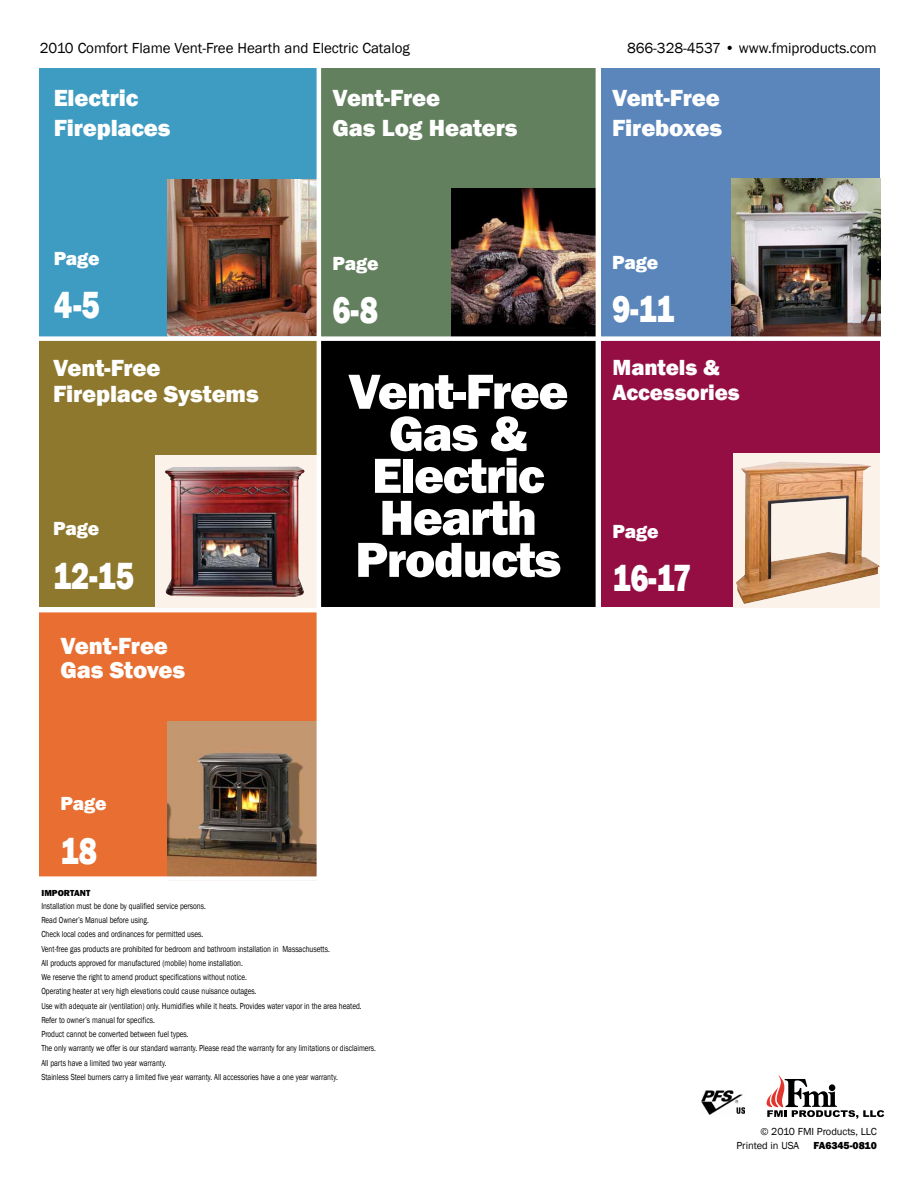
<style>
.page{position:relative;width:918px;height:1188px;background:#fff}
.page>*{position:absolute;margin:0;border:0;box-sizing:border-box;transform-origin:0 0}
.t1{font:800 51px/42px "Franklin Gothic";letter-spacing:-.025em;color:#fff;text-align:center}
.t2{font:800 39px "Franklin Gothic";letter-spacing:-.01em;color:#fff;scale:.8 1}
.t3{font:800 24px/29.4px "Franklin Gothic";letter-spacing:-.005em;color:#fff}
.t4{font:800 22.5px/24.9px "Franklin Gothic";letter-spacing:-.005em;color:#fff}
.t5{font:800 19.5px "Franklin Gothic";letter-spacing:-.005em;color:#fff}
.t6{font:15px "Franklin Gothic";letter-spacing:-.005em;color:#000}
.t7{font:10.5px/14.2px "Franklin Gothic";letter-spacing:-.005em;color:#000}
.t8{font:800 10.5px "Franklin Gothic";letter-spacing:-.005em;color:#000}
.t9{font:9px/14.2px "Franklin Gothic";letter-spacing:-.005em;color:#000;scale:.8 1}
.t10{font:800 9px "Franklin Gothic";color:#000}
</style>
<div class="page">
<div style="left:602px;top:338px;width:278px;height:270px;background:#940e44"></div>
<div style="left:39px;top:610px;width:278px;height:270px;background:#e86e31"></div>
<img style="left:168px;top:721px;width:149px;height:155px">
<div style="left:39px;top:69px;width:279px;height:270px;background:#3e9cc2"></div>
<div style="left:321px;top:69px;width:279px;height:270px;background:#63805e"></div>
<div style="left:602px;top:69px;width:278px;height:270px;background:#5a86bc"></div>
<div style="left:39px;top:338px;width:279px;height:270px;background:#8e782e"></div>
<div style="left:319px;top:338px;width:279px;height:270px;background:#000"></div>
<img style="left:451px;top:188px;width:145px;height:148px">
<img style="left:732px;top:179px;width:148px;height:157px">
<div style="left:734px;top:453px;width:146px;height:155px;background:#fbf2ea"></div>
<div style="left:155px;top:456px;width:162px;height:153px;background:#fbf2ea"></div>
<img style="left:165px;top:466px;width:140px;height:131px">
<img style="left:167px;top:180px;width:149px;height:156px">
<div style="left:25px;top:336px;width:876px;height:5px;background:#fff"></div>
<hr style="left:596px;top:66px;width:4px;height:813px;background:#fff">
<div style="left:20px;top:876px;width:876px;height:5px;background:#fff"></div>
<hr style="left:317px;top:66px;width:4px;height:813px;background:#fff">
<hr style="left:17px;top:608px;width:876px;height:4px;background:#fff">
<svg style="left:766px;top:1075px;width:118px;height:44px"></svg>
<img style="left:736px;top:462px;width:144px;height:142px">
<img style="left:701px;top:1090px;width:43px;height:24px">
<h3 class="t6" style="left:40px;top:39px;width:371px">2010 Comfort Flame Vent-Free Hearth and Electric Catalog</h3>
<h3 class="t3" style="left:54px;top:83px;width:118px">Electric<br>Fireplaces</h3>
<h3 class="t3" style="left:333px;top:83px;width:186px">Vent-Free<br>Gas Log Heaters</h3>
<h3 class="t5" style="left:54px;top:245px;width:48px">Page</h3>
<h2 class="t2" style="left:54px;top:280px;width:59px">4-5</h2>
<h3 class="t3" style="left:53px;top:355px;width:207px;line-height:26.1px">Vent-Free<br>Fireplace Systems</h3>
<h3 class="t5" style="left:53px;top:516px;width:48px">Page</h3>
<h2 class="t2" style="left:53px;top:550px;width:103px">12-15</h2>
<h3 class="t3" style="left:61px;top:633px;width:126px;line-height:24px">Vent-Free<br>Gas Stoves</h3>
<h3 class="t5" style="left:333px;top:251px;width:48px">Page</h3>
<h2 class="t2" style="left:333px;top:285px;width:58px">6-8</h2>
<h1 class="t1" style="left:348px;top:371px;width:222px">Vent-Free<br>Gas &amp;<br>Electric<br>Hearth<br>Products</h1>
<h3 class="t6" style="left:627px;top:39px;width:251px">866-328-4537 • www.fmiproducts.com</h3>
<h3 class="t3" style="left:612px;top:83px;width:112px">Vent-Free<br>Fireboxes</h3>
<h3 class="t5" style="left:612px;top:249px;width:48px">Page</h3>
<h2 class="t2" style="left:612px;top:284px;width:79px">9-11</h2>
<h3 class="t4" style="left:613px;top:355px;width:129px">Mantels &amp;<br>Accessories</h3>
<h3 class="t5" style="left:613px;top:519px;width:48px">Page</h3>
<h2 class="t2" style="left:613px;top:553px;width:100px">16-17</h2>
<h3 class="t5" style="left:61px;top:791px;width:48px">Page</h3>
<h2 class="t2" style="left:61px;top:825px;width:47px">18</h2>
<p class="t10" style="left:41px;top:887px;width:50px">IMPORTANT</p>
<p class="t9" style="left:41px;top:899px;width:420px">Installation must be done by qualified service persons.<br>Read Owner’s Manual before using.<br>Check local codes and ordinances for permitted uses.<br>Vent-free gas products are prohibited for bedroom and bathroom installation in Massachusetts.<br>All products approved for manufactured (mobile) home installation.<br>We reserve the right to amend product specifications without notice.<br>Operating heater at very high elevations could cause nuisance outages.<br>Use with adequate air (ventilation) only. Humidifies while it heats. Provides water vapor in the area heated.<br>Refer to owner’s manual for specifics.<br>Product cannot be converted between fuel types.<br>The only warranty we offer is our standard warranty. Please read the warranty for any limitations or disclaimers.<br>All parts have a limited two year warranty.<br>Stainless Steel burners carry a limited five year warranty. All accessories have a one year warranty.</p>
<p class="t7" style="left:736px;top:1124px;width:142px;text-indent:24px">© 2010 FMI Products, LLC<br>Printed in USA</p>
<p class="t8" style="left:813px;top:1139px;width:65px">FA6345-0810</p>
</div>
